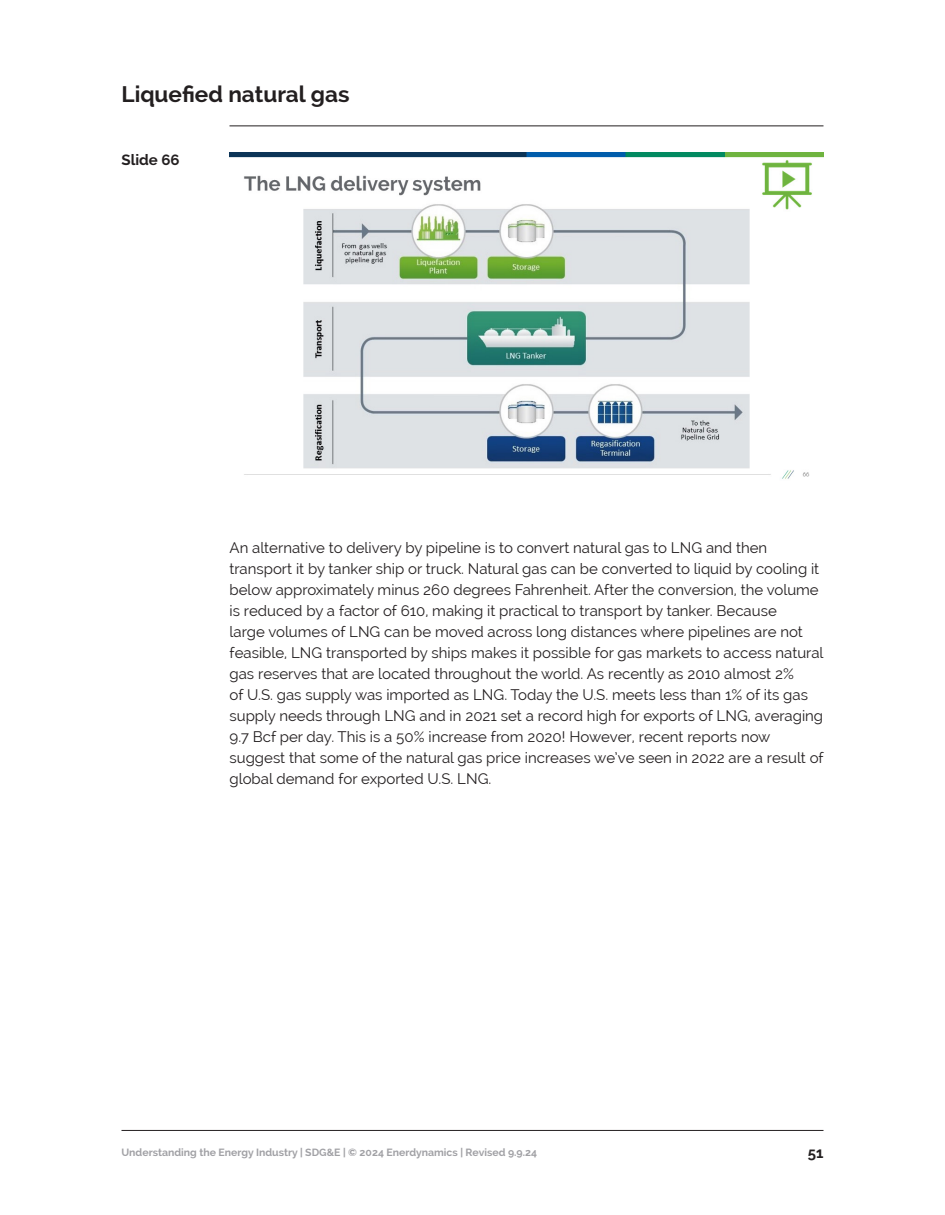
<style>
.page{position:relative;width:945px;height:1215px;background:#fff}
.page>*{position:absolute;margin:0;border:0;box-sizing:border-box;transform-origin:0 0}
.Page_Titles_Included_TOC{font:700 22.5px "Raleway";color:#231f20}
.text{font:15px/21px "Raleway";color:#231f20}
.t1{font:700 15px "Raleway";color:#231f20}
.t2{font:700 10.5px "Raleway";color:#a1a1a5}
</style>
<div class="page">
<hr style="left:122px;top:1130px;width:702px;height:1px;background:#231f20">
<hr style="left:230px;top:126px;width:594px;height:1px;background:#231f20">
<img style="left:230px;top:153px;width:594px;height:326px">
<p class="Page_Titles_Included_TOC" style="left:122px;top:81px;width:230px">Liquefied natural gas</p>
<p class="t1" style="left:122px;top:151px;width:60px">Slide 66</p>
<p class="text" style="left:230px;top:538px;width:596px">An alternative to delivery by pipeline is to convert natural gas to LNG and then transport it by tanker ship or truck. Natural gas can be converted to liquid by cooling it below approximately minus 260 degrees Fahrenheit. After the conversion, the volume is reduced by a factor of 610, making it practical to transport by tanker. Because<br>large volumes of LNG can be moved across long distances where pipelines are not feasible, LNG transported by ships makes it possible for gas markets to access natural gas reserves that are located throughout the world. As recently as 2010 almost 2%<br>of U.S. gas supply was imported as LNG. Today the U.S. meets less than 1% of its gas supply needs through LNG and in 2021 set a record high for exports of LNG, averaging 9.7 Bcf per day. This is a 50% increase from 2020! However, recent reports now suggest that some of the natural gas price increases we’ve seen in 2022 are a result of global demand for exported U.S. LNG.</p>
<p class="t2" style="left:122px;top:1146px;width:417px">Understanding the Energy Industry | SDG&amp;E | © 2024 Enerdynamics | Revised 9.9.24</p>
<p class="t1" style="left:808px;top:1145px;width:17px">51</p>
</div>
